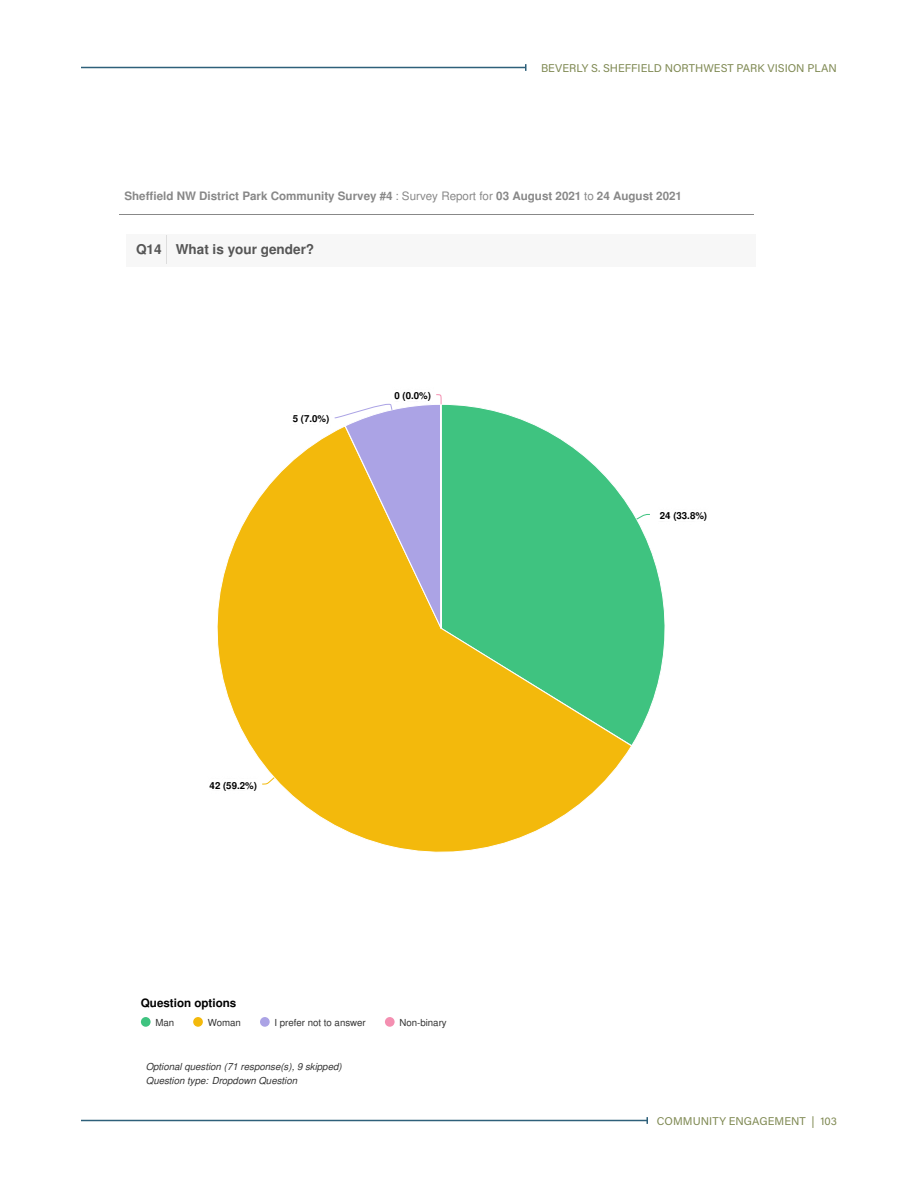
<style>
.page{position:relative;width:918px;height:1188px;background:#fff}
.page>*{position:absolute;margin:0;border:0;box-sizing:border-box;transform-origin:0 0}
.t1{font:700 13.5px "Nimbus San L";color:#555}
.t2{font:700 11.55px "Nimbus San L";color:#888}
.t3{font:700 11.55px "Nimbus San L";color:#000}
.t4{font:11.25px "Acumin Pro";color:#808a54}
.t5{font:italic 9.75px/13.5px "Nimbus San L";color:#333}
.t6{font:9.75px "Nimbus San L";color:#333}
.t7{font:700 9.75px "Nimbus San L";color:#000}
.s1{font-weight:400}
</style>
<div class="page">
<hr style="left:81px;top:67px;width:445px;height:1px;background:#2e607a">
<hr style="left:81px;top:1120px;width:566px;height:1px;background:#2e607a">
<svg style="left:646px;top:1117px;width:2px;height:7px"></svg>
<div style="left:126px;top:234px;width:630px;height:33px;background:#f7f7f7"></div>
<svg style="left:166px;top:236px;width:1px;height:28px"></svg>
<svg style="left:443px;top:404px;width:222px;height:339px"></svg>
<svg style="left:217px;top:425px;width:416px;height:427px"></svg>
<svg style="left:635px;top:513px;width:16px;height:7px"></svg>
<svg style="left:261px;top:776px;width:15px;height:9px"></svg>
<svg style="left:334px;top:394px;width:109px;height:459px;background:#e3b94c"></svg>
<img style="left:658px;top:508px;width:7px;height:17px">
<img style="left:217px;top:777px;width:42px;height:17px">
<img style="left:291px;top:425px;width:41px;height:3px">
<img style="left:393px;top:394px;width:40px;height:11px">
<div style="left:141px;top:1017px;width:10px;height:10px;background:#3fc380;border-radius:50%"></div>
<div style="left:193px;top:1017px;width:10px;height:10px;background:#f3b90c;border-radius:50%"></div>
<div style="left:260px;top:1017px;width:10px;height:10px;background:#aba3e5;border-radius:50%"></div>
<div style="left:385px;top:1017px;width:10px;height:10px;background:#f48fb1;border-radius:50%"></div>
<hr style="left:120px;top:214px;width:634px;height:1px;background:#888">
<p class="t4" style="left:541px;top:60px;width:297px">BEVERLY S. SHEFFIELD NORTHWEST PARK VISION PLAN</p>
<p class="t2" style="left:124px;top:192px;width:559px">Sheffield NW District Park Community Survey #4 <span class="s1">: Survey Report for</span> 03 August 2021 <span class="s1">to</span> 24 August 2021</p>
<p class="t1" style="left:136px;top:244px;width:180px">Q14 What is your gender?</p>
<p class="t7" style="left:293px;top:415px;width:38px">5 (7.0%)</p>
<p class="t7" style="left:395px;top:392px;width:38px">0 (0.0%)</p>
<p class="t7" style="left:210px;top:781px;width:49px">42 (59.2%)</p>
<p class="t3" style="left:141px;top:999px;width:97px">Question options</p>
<p class="t6" style="left:155px;top:1018px;width:20px">Man</p>
<p class="t6" style="left:208px;top:1018px;width:35px">Woman</p>
<p class="t6" style="left:275px;top:1018px;width:93px">I prefer not to answer</p>
<p class="t6" style="left:399px;top:1018px;width:49px">Non-binary</p>
<p class="t5" style="left:146px;top:1061px;width:197px">Optional question (71 response(s), 9 skipped)<br>Question type: Dropdown Question</p>
<p class="t7" style="left:660px;top:512px;width:49px">24 (33.8%)</p>
<p class="t4" style="left:657px;top:1113px;width:182px">COMMUNITY ENGAGEMENT | 103</p>
</div>
